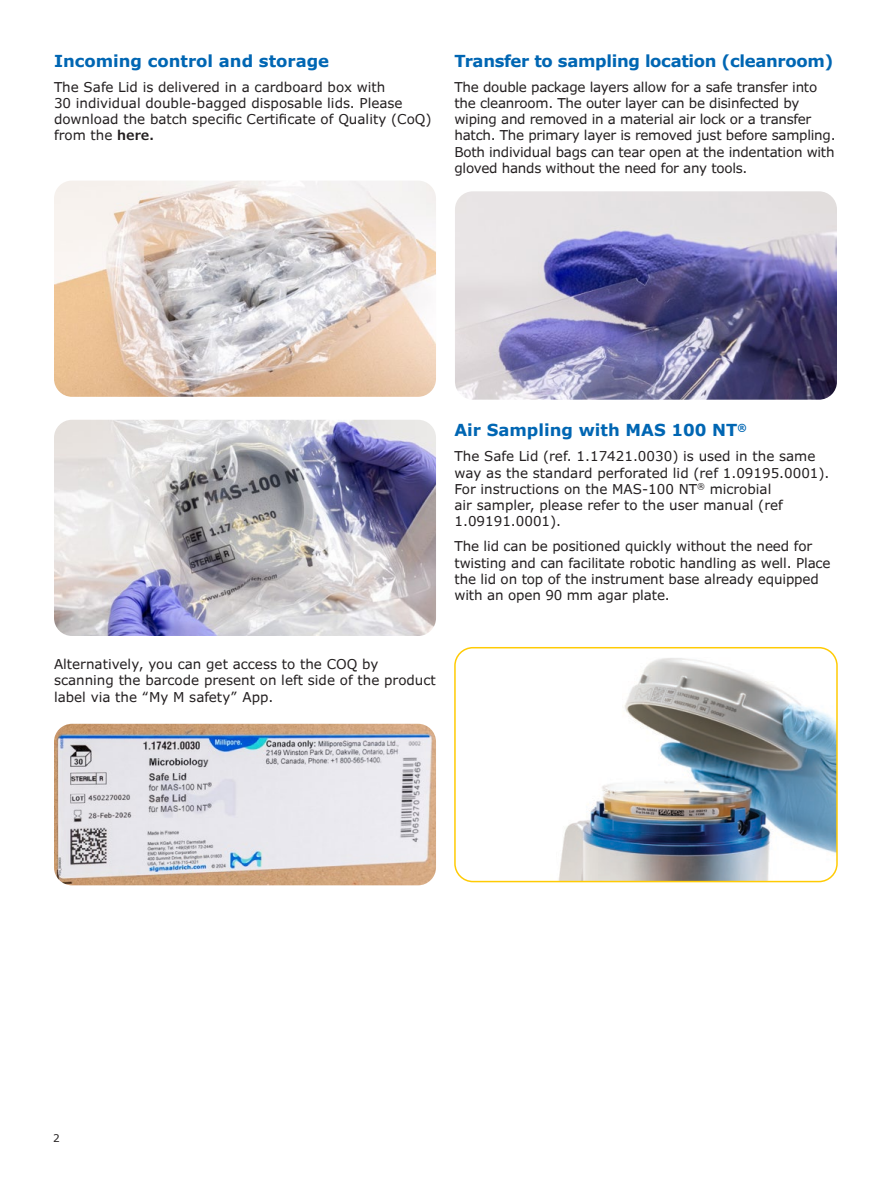
<style>
.page{position:relative;width:891px;height:1188px;background:#fff}
.page>*{position:absolute;margin:0;border:0;box-sizing:border-box;transform-origin:0 0}
.t1{font:700 16.5px "Verdana Pro";color:#0066b3}
.t2{font:700 16.5px "Verdana Pro";letter-spacing:-.02em;color:#0066b3}
.t3{font:13.5px/16.2px "Verdana Pro";letter-spacing:-.01em;color:#231f20}
.t4{font:10.5px "Verdana Pro";color:#231f20}
.s1{font-weight:600}
</style>
<div class="page">
<img style="left:54px;top:724px;width:382px;height:161px">
<img style="left:455px;top:191px;width:382px;height:209px">
<img style="left:455px;top:657px;width:380px;height:225px">
<div style="left:454px;top:647px;width:384px;height:235px;border:2px solid #ffcb04;border-radius:18px"></div>
<img style="left:54px;top:181px;width:382px;height:216px">
<img style="left:54px;top:420px;width:382px;height:216px">
<p class="t1" style="left:54px;top:50px;width:277px">Incoming control and storage</p>
<p class="t3" style="left:54px;top:79px;width:379px">The Safe Lid is delivered in a cardboard box with<br>30 individual double-bagged disposable lids. Please download the batch specific Certificate of Quality (CoQ) from the <span class="s1">here.</span></p>
<p class="t2" style="left:454px;top:50px;width:381px">Transfer to sampling location (cleanroom)</p>
<p class="t3" style="left:454px;top:79px;width:383px">The double package layers allow for a safe transfer into the cleanroom. The outer layer can be disinfected by wiping and removed in a material air lock or a transfer hatch. The primary layer is removed just before sampling.<br>Both individual bags can tear open at the indentation with gloved hands without the need for any tools.</p>
<p class="t1" style="left:454px;top:419px;width:294px">Air Sampling with MAS 100 NT<sup>®</sup></p>
<p class="t3" style="left:454px;top:449px;width:377px">The Safe Lid (ref. 1.17421.0030) is used in the same way as the standard perforated lid (ref 1.09195.0001).<br>For instructions on the MAS-100 NT<sup>®</sup> microbial<br>air sampler, please refer to the user manual (ref 1.09191.0001).</p>
<p class="t3" style="left:455px;top:539px;width:378px">The lid can be positioned quickly without the need for twisting and can facilitate robotic handling as well. Place the lid on top of the instrument base already equipped with an open 90 mm agar plate.</p>
<p class="t3" style="left:54px;top:656px;width:383px">Alternatively, you can get access to the COQ by scanning the barcode present on left side of the product label via the “My M safety” App.</p>
<p class="t4" style="left:53px;top:1131px;width:8px">2</p>
</div>
